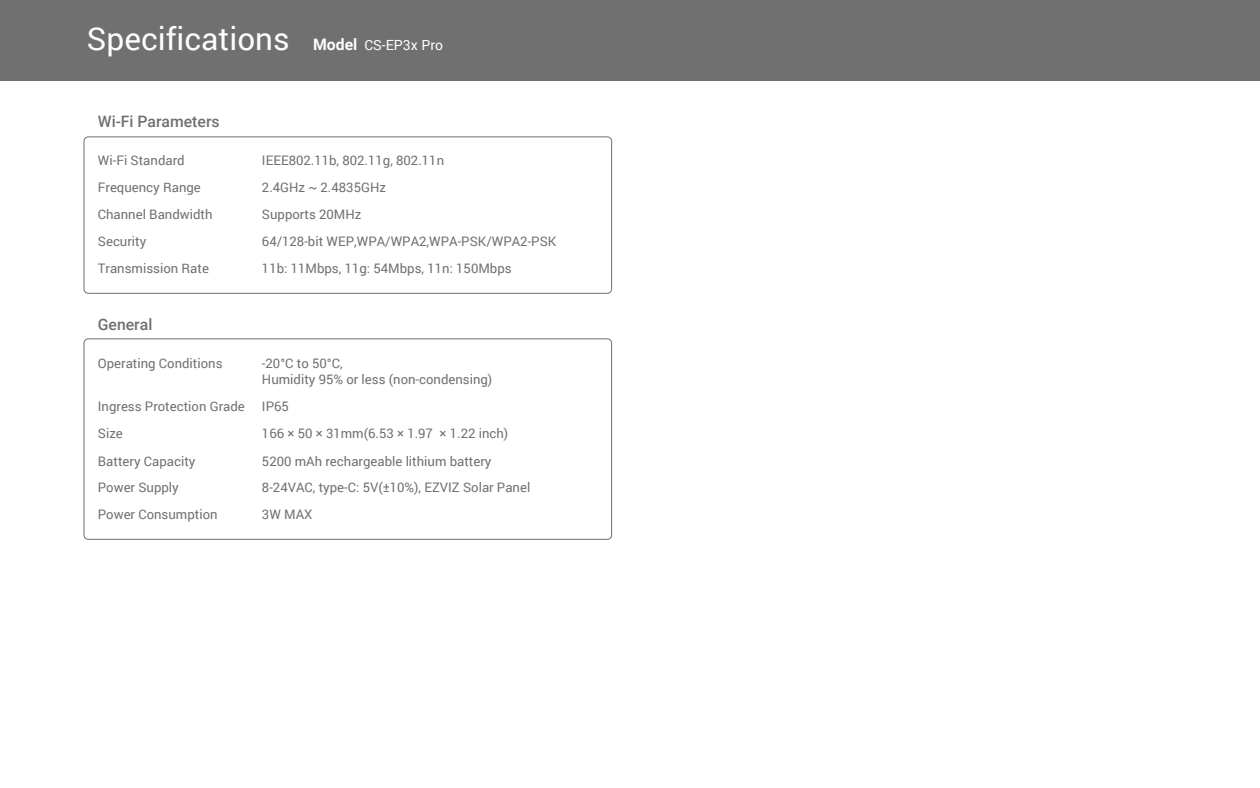
<style>
.page{position:relative;width:1260px;height:788px;background:#fff}
.page>*{position:absolute;margin:0;border:0;box-sizing:border-box;transform-origin:0 0}
.t1{font:31.5px "Roboto";color:#fcfdfd}
.t2{font:500 15.75px "Roboto";color:#717071}
.t3{font:13.12px/15.8px "Roboto";color:#717071}
.s1{font-weight:700;font-size:15.75px}
.s2{font-size:14px}
</style>
<div class="page">
<div style="left:84px;top:136px;width:528px;height:157px;border:1px solid #717071;border-radius:4px"></div>
<div style="left:84px;top:338px;width:528px;height:201px;border:1px solid #717071;border-radius:4px"></div>
<div style="left:0;top:0;width:1260px;height:80px;background:#717071"></div>
<h1 class="t1" style="left:87px;top:16px;width:358px">Specifications <span class="s1">Model</span> <span class="s2">CS-EP3x Pro</span></h1>
<p class="t2" style="left:98px;top:110px;width:123px">Wi-Fi Parameters</p>
<p class="t3" style="left:98px;top:152px;width:88px">Wi-Fi Standard</p>
<p class="t3" style="left:262px;top:152px;width:184px">IEEE802.11b, 802.11g, 802.11n</p>
<p class="t3" style="left:98px;top:179px;width:105px">Frequency Range</p>
<p class="t3" style="left:262px;top:179px;width:126px">2.4GHz ~ 2.4835GHz</p>
<p class="t3" style="left:98px;top:206px;width:116px">Channel Bandwidth</p>
<p class="t3" style="left:262px;top:206px;width:101px">Supports 20MHz</p>
<p class="t3" style="left:98px;top:233px;width:50px">Security</p>
<p class="t3" style="left:262px;top:233px;width:296px">64/128-bit WEP,WPA/WPA2,WPA-PSK/WPA2-PSK</p>
<p class="t3" style="left:98px;top:260px;width:113px">Transmission Rate</p>
<p class="t3" style="left:262px;top:260px;width:251px">11b: 11Mbps, 11g: 54Mbps, 11n: 150Mbps</p>
<p class="t2" style="left:98px;top:314px;width:56px">General</p>
<p class="t3" style="left:98px;top:355px;width:126px">Operating Conditions</p>
<p class="t3" style="left:262px;top:355px;width:232px">-20°C to 50°C,<br>Humidity 95% or less (non-condensing)</p>
<p class="t3" style="left:98px;top:398px;width:148px">Ingress Protection Grade</p>
<p class="t3" style="left:262px;top:398px;width:28px">IP65</p>
<p class="t3" style="left:98px;top:425px;width:27px">Size</p>
<p class="t3" style="left:262px;top:425px;width:248px">166 × 50 × 31mm(6.53 × 1.97 × 1.22 inch)</p>
<p class="t3" style="left:98px;top:452px;width:99px">Battery Capacity</p>
<p class="t3" style="left:262px;top:452px;width:231px">5200 mAh rechargeable lithium battery</p>
<p class="t3" style="left:98px;top:479px;width:82px">Power Supply</p>
<p class="t3" style="left:262px;top:479px;width:270px">8-24VAC, type-C: 5V(±10%), EZVIZ Solar Panel</p>
<p class="t3" style="left:98px;top:506px;width:121px">Power Consumption</p>
<p class="t3" style="left:262px;top:506px;width:52px">3W MAX</p>
</div>
